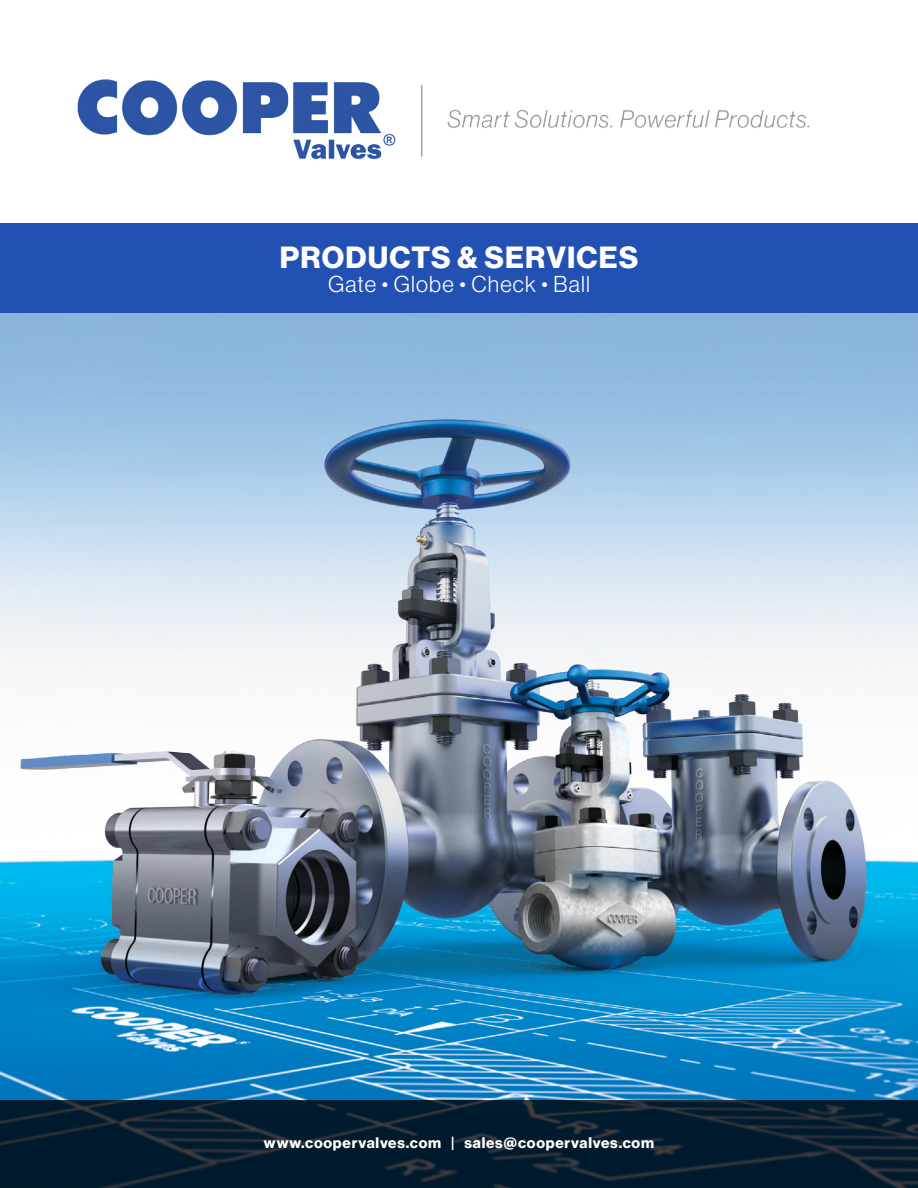
<style>
.page{position:relative;width:918px;height:1188px;background:#fff}
.page>*{position:absolute;margin:0;border:0;box-sizing:border-box;transform-origin:0 0}
.t1{font:30px "N Haas Grotesk DS Pro 75 Bd";letter-spacing:.04em;color:#fff}
.t2{font:22.5px "N Haas Grotesk DS Pro 45 Lt";letter-spacing:.05em;color:#fff}
.t3{font:15px "N Haas Grotesk DS Pro 75 Bd";letter-spacing:.05em;color:#fff}
</style>
<div class="page">
<img style="left:0;top:79px;width:918px;height:1022px">
<div style="left:0;top:223px;width:918px;height:90px;background:#2351b3"></div>
<svg style="left:0;top:1101px;width:918px;height:87px;fill:#001b2e"></svg>
<p class="t1" style="left:280px;top:240px;width:360px">PRODUCTS &amp; SERVICES</p>
<p class="t2" style="left:328px;top:271px;width:263px">Gate • Globe • Check • Ball</p>
<p class="t3" style="left:264px;top:1134px;width:392px">www.coopervalves.com | sales@coopervalves.com</p>
</div>
